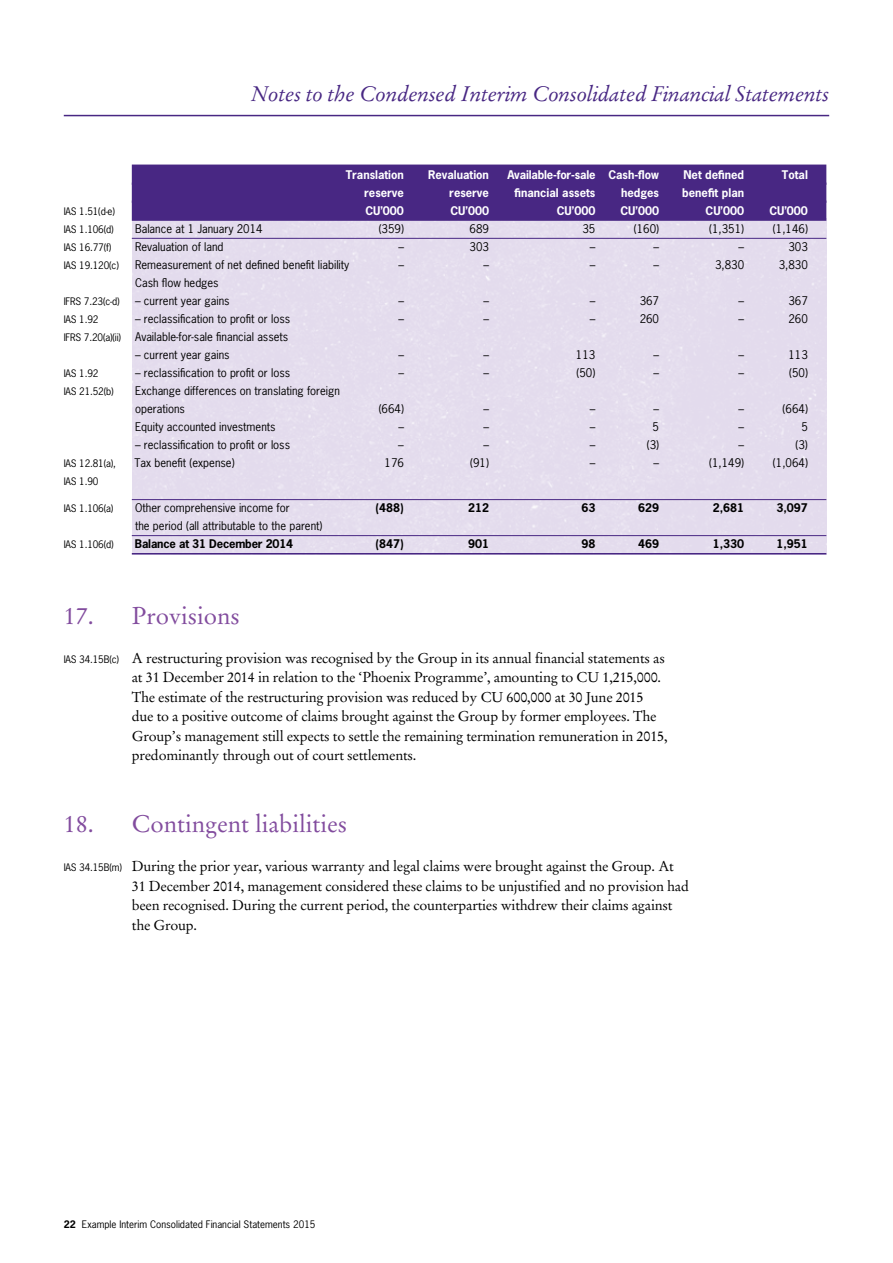
<style>
.page{position:relative;width:893px;height:1263px;background:#fff}
.page>*{position:absolute;margin:0;border:0;box-sizing:border-box;transform-origin:0 0}
.t1{font:24px "Stempel Garamond";color:#824c9e}
.t2{font:italic 21px "Stempel Garamond";letter-spacing:-.015em;color:#482783}
.t3{font:14.25px/19.5px "Stempel Garamond";letter-spacing:-.015em;color:#000}
.t4{font:11.25px/18px "News Gothic";color:#000}
.t5{font:700 11.25px "News Gothic";color:#fff}
.t6{font:700 11.25px "News Gothic";color:#000}
.t7{font:9.75px "News Gothic";letter-spacing:-.015em;color:#000}
.s1{font-size:9.75px}
.s2{font-family:"News Gothic";font-size:9.75px}
.s3{font-weight:700}
</style>
<div class="page">
<hr style="left:64px;top:115px;width:765px;height:1px;background:#482783">
<div style="left:132px;top:165px;width:694px;height:20px;background:#482783"></div>
<div style="left:132px;top:183px;width:694px;height:20px;background:#482783"></div>
<div style="left:132px;top:201px;width:694px;height:20px;background:#482783"></div>
<hr style="left:132px;top:238px;width:694px;height:1px;background:#482783">
<hr style="left:132px;top:499px;width:694px;height:1px;background:#482783">
<hr style="left:132px;top:535px;width:694px;height:1px;background:#482783">
<hr style="left:132px;top:553px;width:694px;height:1px;background:#482783">
<h2 class="t2" style="left:251px;top:81px;width:580px">Notes to the Condensed Interim Consolidated Financial Statements</h2>
<p class="t5" style="left:346px;top:167px;width:60px">Translation</p>
<p class="t5" style="left:428px;top:167px;width:62px">Revaluation</p>
<p class="t5" style="left:507px;top:167px;width:153px">Available-for-sale Cash-flow</p>
<p class="t5" style="left:683px;top:167px;width:62px">Net defined</p>
<p class="t5" style="left:782px;top:167px;width:27px">Total</p>
<p class="t5" style="left:364px;top:185px;width:41px">reserve</p>
<p class="t5" style="left:449px;top:185px;width:41px">reserve</p>
<p class="t5" style="left:514px;top:185px;width:82px">financial assets</p>
<p class="t5" style="left:621px;top:185px;width:39px">hedges</p>
<p class="t5" style="left:682px;top:185px;width:63px">benefit plan</p>
<p class="t7" style="left:64px;top:205px;width:53px">IAS 1.51(d-e)</p>
<p class="t5" style="left:365px;top:203px;width:40px">CU’000</p>
<p class="t5" style="left:450px;top:203px;width:40px">CU’000</p>
<p class="t5" style="left:557px;top:203px;width:40px">CU’000</p>
<p class="t5" style="left:620px;top:203px;width:40px">CU’000</p>
<p class="t5" style="left:706px;top:203px;width:40px">CU’000</p>
<p class="t5" style="left:769px;top:203px;width:40px">CU’000</p>
<p class="t7" style="left:64px;top:223px;width:51px">IAS 1.106(d)</p>
<p class="t4" style="left:135px;top:219px;width:129px">Balance at 1 January 2014</p>
<p class="t4" style="left:379px;top:219px;width:27px">(359)</p>
<p class="t4" style="left:470px;top:219px;width:21px">689</p>
<p class="t4" style="left:582px;top:219px;width:14px">35</p>
<p class="t4" style="left:634px;top:219px;width:27px">(160)</p>
<p class="t4" style="left:709px;top:219px;width:37px">(1,351)</p>
<p class="t4" style="left:773px;top:219px;width:37px">(1,146)</p>
<p class="t7" style="left:64px;top:241px;width:49px">IAS 16.77(f)</p>
<p class="t4" style="left:135px;top:237px;width:90px">Revaluation of land</p>
<p class="t4" style="left:398px;top:237px;width:7px">–</p>
<p class="t4" style="left:470px;top:237px;width:21px">303</p>
<p class="t4" style="left:590px;top:237px;width:7px">–</p>
<p class="t4" style="left:653px;top:237px;width:7px">–</p>
<p class="t4" style="left:738px;top:237px;width:7px">–</p>
<p class="t4" style="left:788px;top:237px;width:21px">303</p>
<p class="t7" style="left:64px;top:259px;width:57px">IAS 19.120(c)</p>
<p class="t4" style="left:135px;top:255px;width:216px">Remeasurement of net defined benefit liability</p>
<p class="t4" style="left:398px;top:255px;width:7px">–</p>
<p class="t4" style="left:483px;top:255px;width:7px">–</p>
<p class="t4" style="left:590px;top:255px;width:7px">–</p>
<p class="t4" style="left:653px;top:255px;width:7px">–</p>
<p class="t4" style="left:715px;top:255px;width:31px">3,830</p>
<p class="t4" style="left:779px;top:255px;width:31px">3,830</p>
<p class="t4" style="left:135px;top:273px;width:85px">Cash flow hedges</p>
<p class="t7" style="left:64px;top:295px;width:57px">IFRS 7.23(c-d)</p>
<p class="t4" style="left:135px;top:291px;width:96px">– current year gains</p>
<p class="t4" style="left:398px;top:291px;width:7px">–</p>
<p class="t4" style="left:483px;top:291px;width:7px">–</p>
<p class="t4" style="left:590px;top:291px;width:7px">–</p>
<p class="t4" style="left:640px;top:291px;width:21px">367</p>
<p class="t4" style="left:738px;top:291px;width:7px">–</p>
<p class="t4" style="left:788px;top:291px;width:21px">367</p>
<p class="t7" style="left:64px;top:313px;width:36px">IAS 1.92</p>
<p class="t4" style="left:135px;top:309px;width:157px">– reclassification to profit or loss</p>
<p class="t4" style="left:398px;top:309px;width:7px">–</p>
<p class="t4" style="left:483px;top:309px;width:7px">–</p>
<p class="t4" style="left:590px;top:309px;width:7px">–</p>
<p class="t4" style="left:640px;top:309px;width:21px">260</p>
<p class="t4" style="left:738px;top:309px;width:7px">–</p>
<p class="t4" style="left:788px;top:309px;width:21px">260</p>
<p class="t4" style="left:64px;top:327px;width:226px"><span class="s1">IFRS 7.20(a)(ii)</span> Available-for-sale financial assets</p>
<p class="t4" style="left:135px;top:345px;width:96px">– current year gains</p>
<p class="t4" style="left:398px;top:345px;width:7px">–</p>
<p class="t4" style="left:483px;top:345px;width:7px">–</p>
<p class="t4" style="left:576px;top:345px;width:21px">113</p>
<p class="t4" style="left:653px;top:345px;width:7px">–</p>
<p class="t4" style="left:738px;top:345px;width:7px">–</p>
<p class="t4" style="left:788px;top:345px;width:21px">113</p>
<p class="t7" style="left:64px;top:367px;width:36px">IAS 1.92</p>
<p class="t4" style="left:135px;top:363px;width:157px">– reclassification to profit or loss</p>
<p class="t4" style="left:398px;top:363px;width:7px">–</p>
<p class="t4" style="left:483px;top:363px;width:7px">–</p>
<p class="t4" style="left:576px;top:363px;width:20px">(50)</p>
<p class="t4" style="left:653px;top:363px;width:7px">–</p>
<p class="t4" style="left:738px;top:363px;width:7px">–</p>
<p class="t4" style="left:789px;top:363px;width:20px">(50)</p>
<p class="t7" style="left:64px;top:385px;width:51px">IAS 21.52(b)</p>
<p class="t4" style="left:135px;top:381px;width:206px">Exchange differences on translating foreign operations</p>
<p class="t4" style="left:379px;top:399px;width:27px">(664)</p>
<p class="t4" style="left:483px;top:399px;width:7px">–</p>
<p class="t4" style="left:590px;top:399px;width:7px">–</p>
<p class="t4" style="left:653px;top:399px;width:7px">–</p>
<p class="t4" style="left:738px;top:399px;width:7px">–</p>
<p class="t4" style="left:783px;top:399px;width:27px">(664)</p>
<p class="t4" style="left:135px;top:417px;width:142px">Equity accounted investments</p>
<p class="t4" style="left:398px;top:417px;width:7px">–</p>
<p class="t4" style="left:483px;top:417px;width:7px">–</p>
<p class="t4" style="left:590px;top:417px;width:7px">–</p>
<p class="t4" style="left:653px;top:417px;width:8px">5</p>
<p class="t4" style="left:738px;top:417px;width:7px">–</p>
<p class="t4" style="left:801px;top:417px;width:8px">5</p>
<p class="t4" style="left:135px;top:435px;width:157px">– reclassification to profit or loss</p>
<p class="t4" style="left:398px;top:435px;width:7px">–</p>
<p class="t4" style="left:483px;top:435px;width:7px">–</p>
<p class="t4" style="left:590px;top:435px;width:7px">–</p>
<p class="t4" style="left:647px;top:435px;width:14px">(3)</p>
<p class="t4" style="left:738px;top:435px;width:7px">–</p>
<p class="t4" style="left:796px;top:435px;width:14px">(3)</p>
<p class="t7" style="left:64px;top:457px;width:54px">IAS 12.81(a),</p>
<p class="t4" style="left:134px;top:453px;width:102px">Tax benefit (expense)</p>
<p class="t4" style="left:384px;top:453px;width:21px">176</p>
<p class="t4" style="left:470px;top:453px;width:20px">(91)</p>
<p class="t4" style="left:590px;top:453px;width:7px">–</p>
<p class="t4" style="left:653px;top:453px;width:7px">–</p>
<p class="t4" style="left:709px;top:453px;width:37px">(1,149)</p>
<p class="t4" style="left:773px;top:453px;width:37px">(1,064)</p>
<p class="t7" style="left:64px;top:475px;width:36px">IAS 1.90</p>
<p class="t7" style="left:64px;top:502px;width:51px">IAS 1.106(a)</p>
<p class="t4" style="left:135px;top:498px;width:156px">Other comprehensive income for</p>
<p class="t6" style="left:376px;top:500px;width:30px">(488)</p>
<p class="t6" style="left:468px;top:500px;width:22px">212</p>
<p class="t6" style="left:581px;top:500px;width:15px">63</p>
<p class="t6" style="left:638px;top:500px;width:22px">629</p>
<p class="t6" style="left:713px;top:500px;width:33px">2,681</p>
<p class="t6" style="left:776px;top:500px;width:33px">3,097</p>
<p class="t4" style="left:135px;top:516px;width:189px">the period (all attributable to the parent)</p>
<p class="t7" style="left:64px;top:538px;width:51px">IAS 1.106(d)</p>
<p class="t6" style="left:135px;top:536px;width:160px">Balance at 31 December 2014</p>
<p class="t6" style="left:376px;top:536px;width:30px">(847)</p>
<p class="t6" style="left:468px;top:536px;width:22px">901</p>
<p class="t6" style="left:581px;top:536px;width:15px">98</p>
<p class="t6" style="left:638px;top:536px;width:22px">469</p>
<p class="t6" style="left:713px;top:536px;width:33px">1,330</p>
<p class="t6" style="left:776px;top:536px;width:33px">1,951</p>
<h1 class="t1" style="left:64px;top:601px;width:178px">17. Provisions</h1>
<p class="t3" style="left:132px;top:648px;width:537px;text-indent:-68px"><span class="s2">IAS 34.15B(c)</span> A restructuring provision was recognised by the Group in its annual financial statements as at 31 December 2014 in relation to the ‘Phoenix Programme’, amounting to CU 1,215,000.<br>The estimate of the restructuring provision was reduced by CU 600,000 at 30 June 2015 due to a positive outcome of claims brought against the Group by former employees. The Group’s management still expects to settle the remaining termination remuneration in 2015, predominantly through out of court settlements.</p>
<h1 class="t1" style="left:64px;top:809px;width:285px">18. Contingent liabilities</h1>
<p class="t3" style="left:132px;top:856px;width:559px;text-indent:-68px"><span class="s2">IAS 34.15B(m)</span> During the prior year, various warranty and legal claims were brought against the Group. At 31 December 2014, management considered these claims to be unjustified and no provision had been recognised. During the current period, the counterparties withdrew their claims against the Group.</p>
<p class="t7" style="left:64px;top:1218px;width:253px"><span class="s3">22</span> Example Interim Consolidated Financial Statements 2015</p>
</div>
